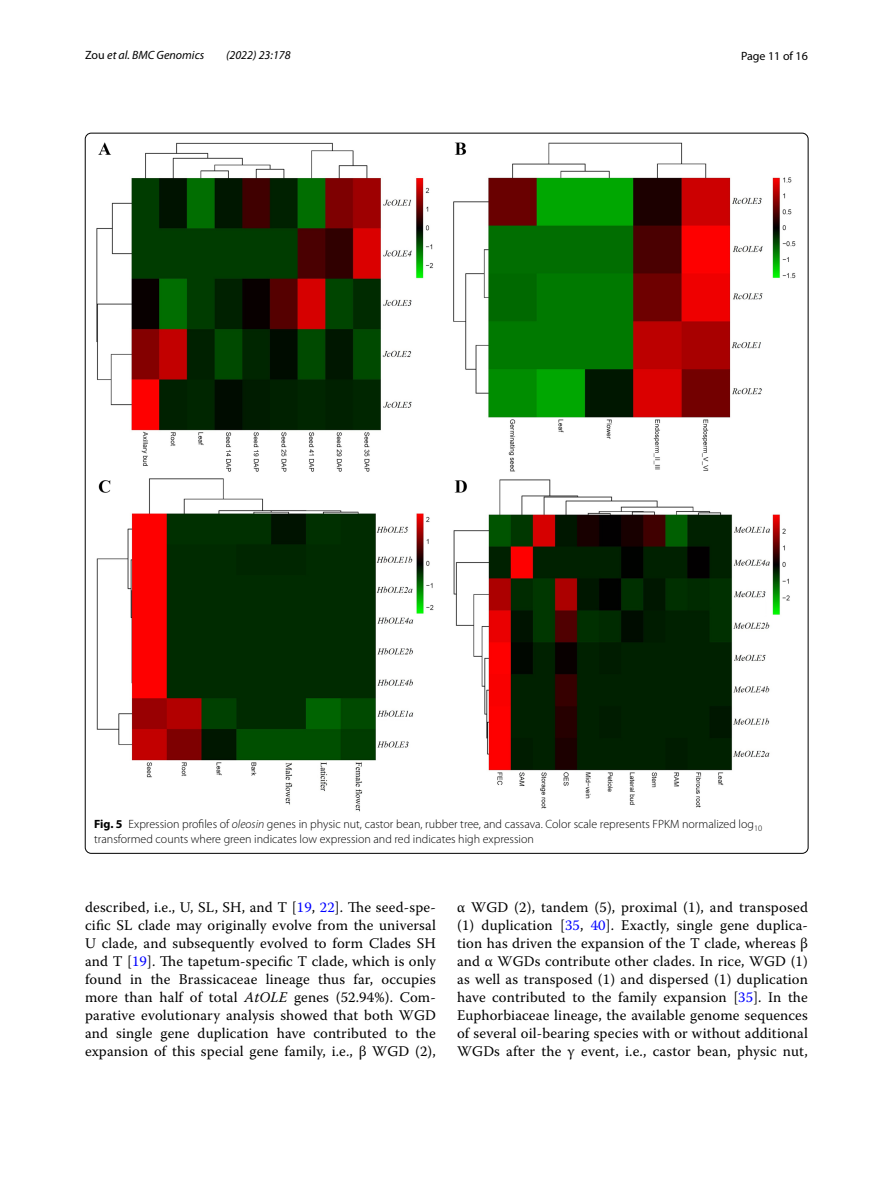
<style>
.page{position:relative;width:893px;height:1187px;background:#fff}
.page>*{position:absolute;margin:0;border:0;box-sizing:border-box;transform-origin:0 0}
.t1{font:14.7px/18px "Warnock Pro";letter-spacing:.01em;color:#000;text-align:justify}
.t2{font:300 12px/15px "Myriad Pro";color:#000}
.t3{font:italic 12px "Myriad Pro";color:#000}
.t4{font:12px "Myriad Pro";color:#000}
.s1{font-style:normal}
.s2{font-weight:700}
.s3{font-style:italic}
.s4{color:#00f}
</style>
<div class="page">
<img style="left:96px;top:142px;width:700px;height:670px">
<p class="t3" style="left:85px;top:48px;width:121px"><span class="s1">Zou</span> et al. BMC Genomics</p>
<p class="t3" style="left:226px;top:48px;width:66px">(2022) 23:178</p>
<p class="t4" style="left:741px;top:48px;width:68px">Page 11 of 16</p>
<p class="t2" style="left:94px;top:816px;width:669px"><span class="s2">Fig. 5</span> Expression profiles of <span class="s3">oleosin</span> genes in physic nut, castor bean, rubber tree, and cassava. Color scale represents FPKM normalized log<sub>10 </sub>transformed counts where green indicates low expression and red indicates high expression</p>
<p class="t1" style="left:85px;top:897px;width:352px">described, i.e., U, SL, SH, and T [<span class="s4">19</span>, <span class="s4">22</span>]. The seed-spe&shy;cific SL clade may originally evolve from the universal U clade, and subsequently evolved to form Clades SH and T [<span class="s4">19</span>]. The tapetum-specific T clade, which is only found in the Brassicaceae lineage thus far, occupies more than half of total <span class="s3">AtOLE</span> genes (52.94%). Com&shy;parative evolutionary analysis showed that both WGD and single gene duplication have contributed to the expansion of this special gene family, i.e., β WGD (2),</p>
<p class="t1" style="left:457px;top:897px;width:352px">α WGD (2), tandem (5), proximal (1), and transposed (1) duplication [<span class="s4">35</span>, <span class="s4">40</span>]. Exactly, single gene duplica&shy;tion has driven the expansion of the T clade, whereas β and α WGDs contribute other clades. In rice, WGD (1) as well as transposed (1) and dispersed (1) duplication have contributed to the family expansion [<span class="s4">35</span>]. In the Euphorbiaceae lineage, the available genome sequences of several oil-bearing species with or without additional WGDs after the γ event, i.e., castor bean, physic nut,</p>
</div>
